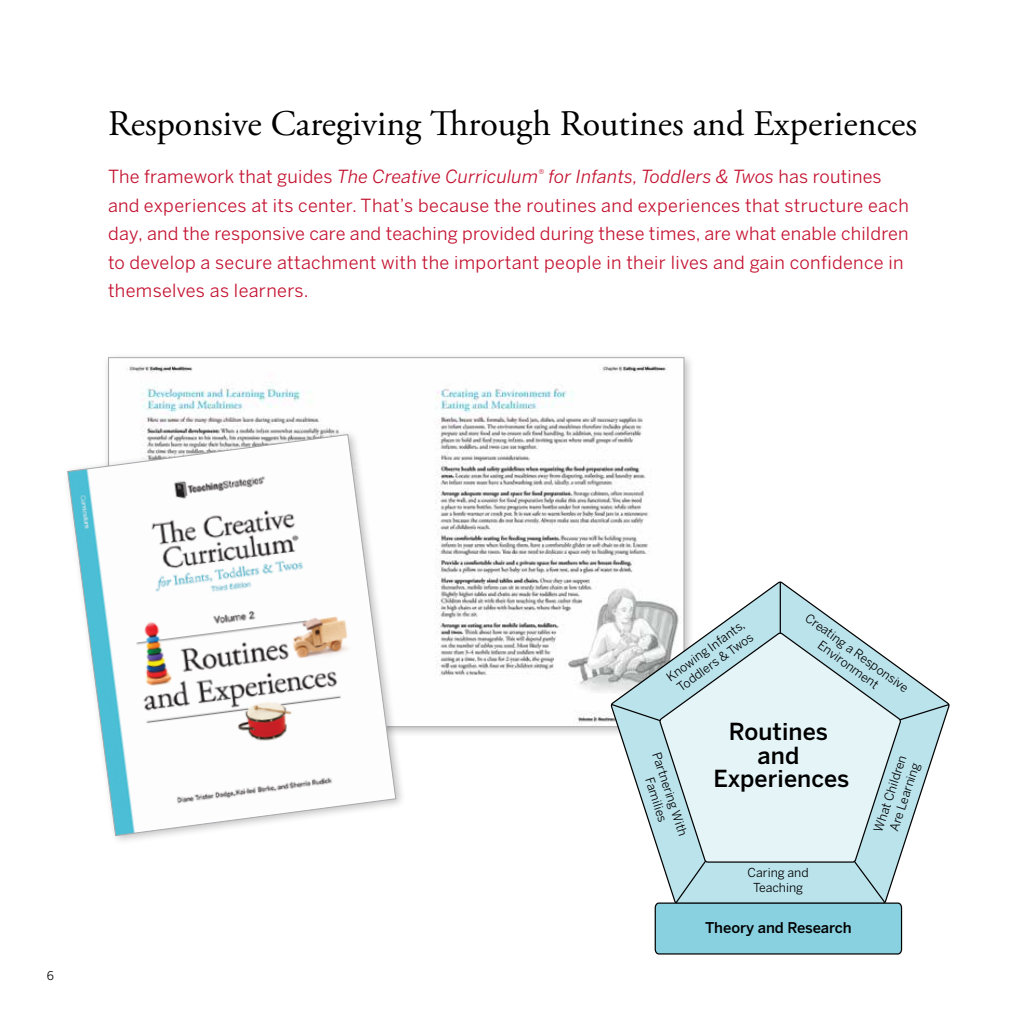
<style>
.page{position:relative;width:1026px;height:1026px;background:#fff}
.page>*{position:absolute;margin:0;border:0;box-sizing:border-box;transform-origin:0 0}
.t1{font:36px "Adobe Garamond Pro";color:#000}
.t2{font:500 23.4px/23.4px "Benton Sans";letter-spacing:.005em;color:#000;text-align:center}
.t3{font:18px/28.5px "Benton Sans";letter-spacing:.02em;color:#c41230}
.t4{font:500 14.7px "Benton Sans";letter-spacing:-.005em;color:#000}
.t5{font:12.3px/14.7px "Benton Sans";color:#000;text-align:center}
.t6{font:12px "Benton Gothic";color:#000}
.s1{font-style:italic}
</style>
<div class="page">
<div style="left:103px;top:352px;width:592px;height:385px;background:#000;opacity:.25"></div>
<img style="left:110px;top:359px;width:572px;height:366px">
<div style="left:62px;top:429px;width:344px;height:417px;background:#000;opacity:.25"></div>
<svg style="left:67px;top:434px;width:329px;height:402px"></svg>
<svg style="left:610px;top:580px;width:339px;height:273px"></svg>
<svg style="left:658px;top:631px;width:244px;height:228px;background:#d6ebf0"></svg>
<hr style="left:780px;top:582px;width:1px;height:51px;background:#000">
<svg style="left:610px;top:703px;width:52px;height:19px"></svg>
<svg style="left:898px;top:703px;width:52px;height:18px"></svg>
<svg style="left:654px;top:859px;width:249px;height:96px;background:#9cd0db"></svg>
<h1 class="t1" style="left:108px;top:102px;width:810px">Responsive Caregiving Through Routines and Experiences</h1>
<p class="t3" style="left:108px;top:162px;width:802px">The framework that guides <span class="s1">The Creative Curriculum</span><sup>®</sup> <span class="s1">for Infants, Toddlers &amp; Twos</span> has routines and experiences at its center. That’s because the routines and experiences that structure each day, and the responsive care and teaching provided during these times, are what enable children to develop a secure attachment with the important people in their lives and gain confidence in themselves as learners.</p>
<p class="t6" style="left:47px;top:969px;width:9px">6</p>
<p class="t5" style="left:664px;top:672px;width:95px;text-align:left;rotate:-36deg">Knowing Infants,<br>Toddlers &amp; Twos</p>
<p class="t5" style="left:811px;top:610px;width:126px;rotate:36deg">Creating a Responsive<br>Environment</p>
<p class="t5" style="left:664px;top:750px;width:89px;rotate:72deg">Partnering With<br>Families</p>
<p class="t2" style="left:714px;top:720px;width:137px">Routines and<br>Experiences</p>
<p class="t5" style="left:748px;top:865px;width:63px">Caring and<br>Teaching</p>
<p class="t4" style="left:705px;top:919px;width:148px">Theory and Research</p>
<p class="t5" style="left:871px;top:829px;width:81px;rotate:-72deg">What Children<br>Are Learning</p>
</div>
